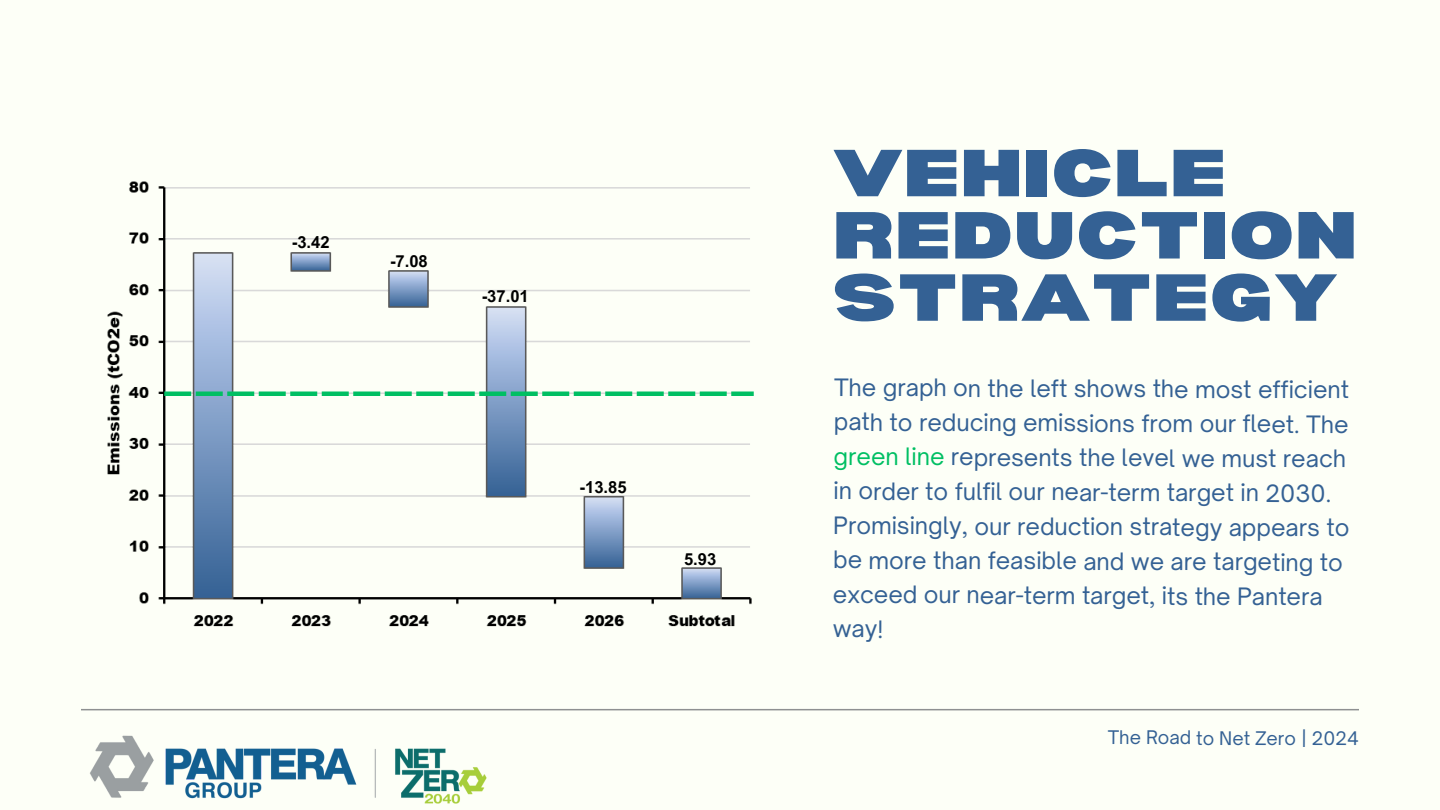
<style>
.page{position:relative;width:1440px;height:810px;background:#fdfff7}
.page>*{position:absolute;margin:0;border:0;box-sizing:border-box;transform-origin:0 0}
.t1{font:900 expanded 65px/62.2px "Bernoru";color:#346194}
.t2{font:23px/34.3px "Open Sauce One";letter-spacing:-.005em;color:#346194}
.t3{font:18px "Open Sauce One";letter-spacing:-.005em;color:#346194}
.t4{font:700 16.6px "Arial MT Pro";color:#000}
.s1{color:#00bf63}
</style>
<div class="page">
<hr style="left:81px;top:709px;width:1278px;height:1px;background:#8e9091">
<img style="left:107px;top:181px;width:647px;height:446px">
<svg style="left:164px;top:392px;width:590px;height:4px;background:#1ec374"></svg>
<img style="left:90px;top:735px;width:397px;height:69px">
<p class="t4" style="left:292px;top:235px;width:39px">-3.42</p>
<p class="t4" style="left:390px;top:255px;width:39px">-7.08</p>
<p class="t4" style="left:482px;top:290px;width:49px">-37.01</p>
<p class="t4" style="left:580px;top:481px;width:49px">-13.85</p>
<p class="t4" style="left:684px;top:553px;width:34px">5.93</p>
<p class="t1" style="left:833px;top:140px;width:526px">VEHICLE<br>REDUCTION<br>STRATEGY</p>
<p class="t2" style="left:833px;top:371px;width:518px">The graph on the left shows the most efficient path to reducing emissions from our fleet. The <span class="s1">green line</span> represents the level we must reach in order to fulfil our near-term target in 2030.<br>Promisingly, our reduction strategy appears to be more than feasible and we are targeting to exceed our near-term target, its the Pantera way!</p>
<p class="t3" style="left:1108px;top:727px;width:253px">The Road to Net Zero | 2024</p>
</div>
